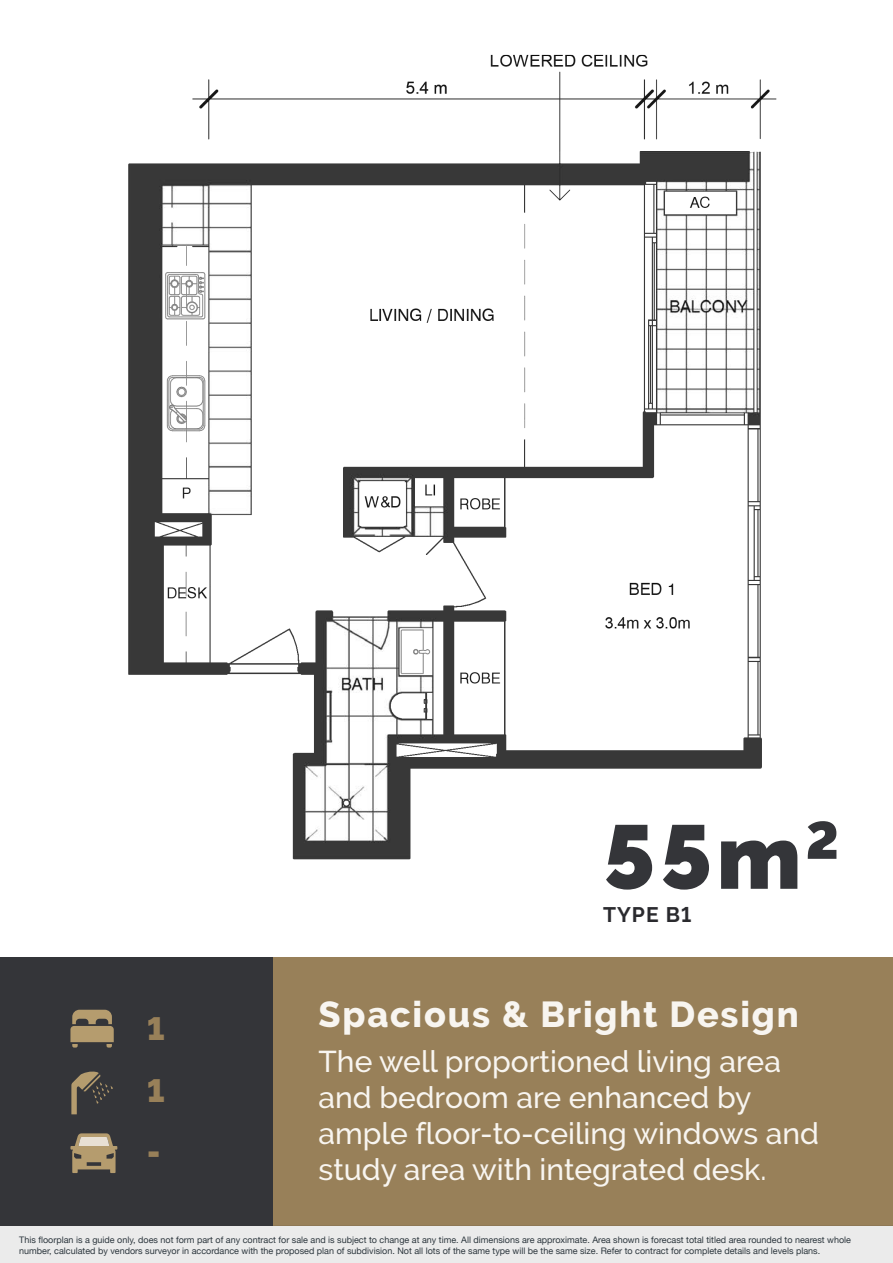
<style>
.page{position:relative;width:893px;height:1263px;background:#fff}
.page>*{position:absolute;margin:0;border:0;box-sizing:border-box;transform-origin:0 0}
.t1{font:900 90px "Raleway";color:#343539}
.t2{font:800 36px "Raleway";letter-spacing:.05em;color:#f8f5f0}
.t3{font:900 31.95px "Raleway";color:#988059}
.t4{font:500 30px/36px "Raleway";color:#f8f5f0}
.t5{font:700 21px "Raleway";letter-spacing:.05em;color:#2a2a2e}
.t6{font:9px/10.8px "Helvetica Neue";color:#2d373e}
</style>
<div class="page">
<div style="left:0;top:957px;width:274px;height:268px;background:#343539"></div>
<div style="left:274px;top:957px;width:619px;height:268px;background:#988059"></div>
<div style="left:0;top:1225px;width:893px;height:38px;background:#ebebeb"></div>
<img style="left:128px;top:54px;width:649px;height:806px">
<svg style="left:70px;top:1133px;width:47px;height:40px"></svg>
<svg style="left:70px;top:1010px;width:44px;height:37px"></svg>
<svg style="left:71px;top:1071px;width:42px;height:43px"></svg>
<p class="t3" style="left:147px;top:1010px;width:19px">1</p>
<p class="t3" style="left:147px;top:1072px;width:19px">1</p>
<p class="t3" style="left:147px;top:1133px;width:15px">-</p>
<p class="t1" style="left:603px;top:805px;width:237px">55m<sup>2</sup></p>
<p class="t5" style="left:603px;top:902px;width:90px">TYPE B1</p>
<p class="t2" style="left:319px;top:994px;width:482px">Spacious &amp; Bright Design</p>
<p class="t4" style="left:319px;top:1043px;width:502px">The well proportioned living area and bedroom are enhanced by ample floor-to-ceiling windows and study area with integrated desk.</p>
<p class="t6" style="left:19px;top:1235px;width:833px">This floorplan is a guide only, does not form part of any contract for sale and is subject to change at any time. All dimensions are approximate. Area shown is forecast total titled area rounded to nearest whole number, calculated by vendors surveyor in accordance with the proposed plan of subdivision. Not all lots of the same type will be the same size. Refer to contract for complete details and levels plans.</p>
</div>
